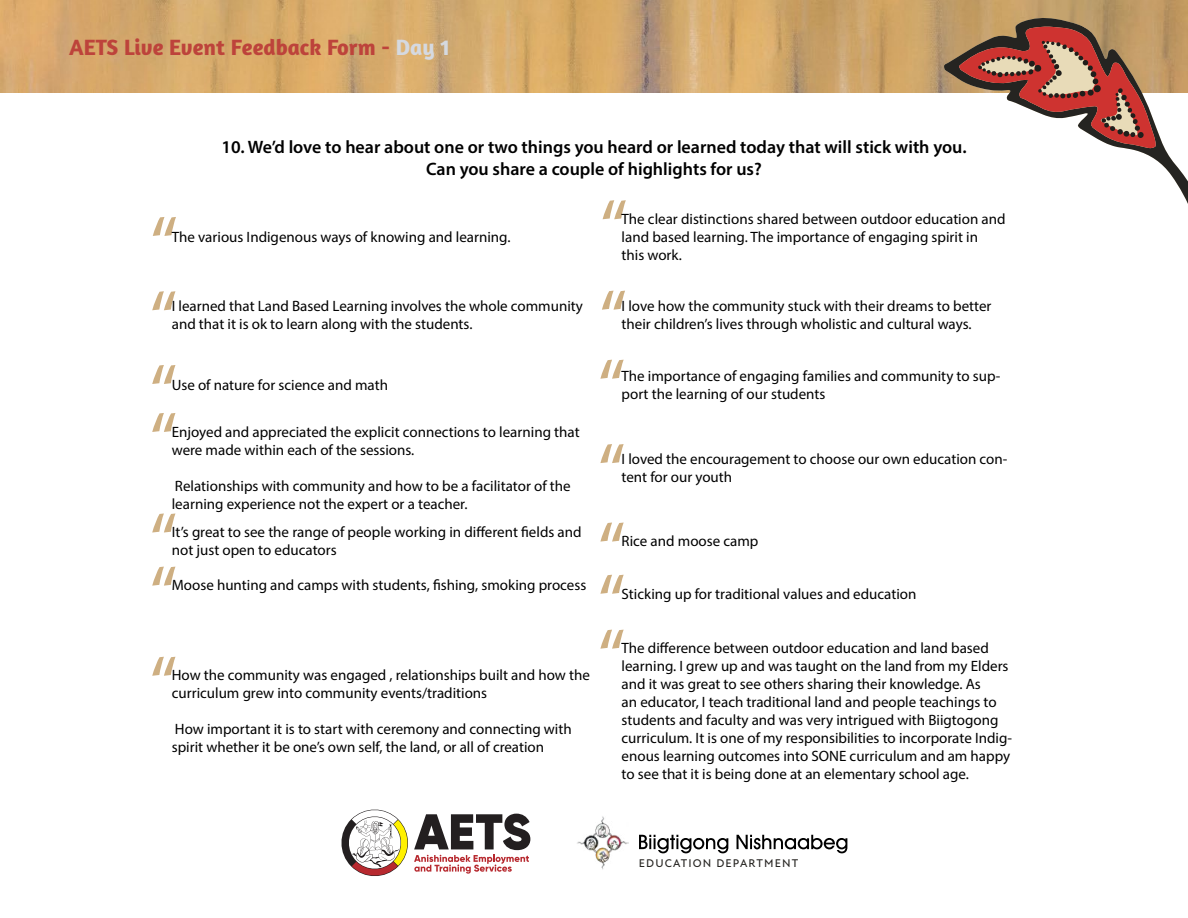
<style>
.page{position:relative;width:1188px;height:918px;background:#fff}
.page>*{position:absolute;margin:0;border:0;box-sizing:border-box;transform-origin:0 0}
.t1{font:78px "Myriad Pro";color:#ceaf82}
.t2{font:700 22.5px "Amaranth";color:#bd433b}
.t3{font:600 18px/21.6px "Myriad Pro";color:#000;text-align:center}
.t4{font:15px/18px "Myriad Pro";color:#000}
.t5{font:500 11.4px "New Atten";letter-spacing:.1em;color:#262421}
.s1{color:#d5d9e0}
</style>
<div class="page">
<img style="left:0;top:0;width:1188px;height:92px">
<svg style="left:341px;top:809px;width:189px;height:67px"></svg>
<svg style="left:639px;top:835px;width:89px;height:18px"></svg>
<svg style="left:737px;top:835px;width:110px;height:18px"></svg>
<img style="left:577px;top:816px;width:51px;height:54px">
<svg style="left:944px;top:17px;width:244px;height:187px"></svg>
<svg style="left:959px;top:26px;width:197px;height:122px"></svg>
<h2 class="t2" style="left:69px;top:33px;width:382px">AETS Live Event Feedback Form - <span class="s1">Day 1</span></h2>
<p class="t3" style="left:221px;top:136px;width:747px">10. We’d love to hear about one or two things you heard or learned today that will stick with you.<br>Can you share a couple of highlights for us?</p>
<h1 class="t1" style="left:150px;top:196px;width:29px">“</h1>
<p class="t4" style="left:172px;top:227px;width:340px">The various Indigenous ways of knowing and learning.</p>
<h1 class="t1" style="left:600px;top:179px;width:29px">“</h1>
<p class="t4" style="left:622px;top:209px;width:385px">The clear distinctions shared between outdoor education and land based learning. The importance of engaging spirit in<br>this work.</p>
<h1 class="t1" style="left:150px;top:270px;width:29px">“</h1>
<h1 class="t1" style="left:599px;top:270px;width:29px">“</h1>
<p class="t4" style="left:172px;top:297px;width:413px">I learned that Land Based Learning involves the whole community and that it is ok to learn along with the students.</p>
<p class="t4" style="left:622px;top:297px;width:371px">I love how the community stuck with their dreams to better their children’s lives through wholistic and cultural ways.</p>
<h1 class="t1" style="left:150px;top:344px;width:29px">“</h1>
<h1 class="t1" style="left:598px;top:339px;width:29px">“</h1>
<h1 class="t1" style="left:150px;top:392px;width:29px">“</h1>
<h1 class="t1" style="left:598px;top:423px;width:29px">“</h1>
<p class="t4" style="left:172px;top:376px;width:218px">Use of nature for science and math</p>
<p class="t4" style="left:622px;top:367px;width:380px">The importance of engaging families and community to sup&shy;port the learning of our students</p>
<p class="t4" style="left:172px;top:422px;width:409px">Enjoyed and appreciated the explicit connections to learning that were made within each of the sessions.</p>
<p class="t4" style="left:172px;top:476px;width:400px">Relationships with community and how to be a facilitator of the learning experience not the expert or a teacher.</p>
<p class="t4" style="left:622px;top:449px;width:387px">I loved the encouragement to choose our own education con&shy;tent for our youth</p>
<h1 class="t1" style="left:150px;top:493px;width:29px">“</h1>
<h1 class="t1" style="left:598px;top:502px;width:29px">“</h1>
<p class="t4" style="left:172px;top:523px;width:411px">It’s great to see the range of people working in different fields and not just open to educators</p>
<p class="t4" style="left:622px;top:532px;width:138px">Rice and moose camp</p>
<p class="t4" style="left:172px;top:576px;width:416px">Moose hunting and camps with students, fishing, smoking process</p>
<h1 class="t1" style="left:150px;top:546px;width:29px">“</h1>
<h1 class="t1" style="left:598px;top:554px;width:29px">“</h1>
<p class="t4" style="left:622px;top:585px;width:296px">Sticking up for traditional values and education</p>
<h1 class="t1" style="left:150px;top:636px;width:29px">“</h1>
<p class="t4" style="left:172px;top:666px;width:420px">How the community was engaged , relationships built and how the curriculum grew into community events/traditions</p>
<p class="t4" style="left:172px;top:720px;width:401px">How important it is to start with ceremony and connecting with spirit whether it be one’s own self, the land, or all of creation</p>
<h1 class="t1" style="left:598px;top:609px;width:29px">“</h1>
<p class="t4" style="left:622px;top:639px;width:392px">The difference between outdoor education and land based learning. I grew up and was taught on the land from my Elders and it was great to see others sharing their knowledge. As<br>an educator, I teach traditional land and people teachings to students and faculty and was very intrigued with Biigtogong curriculum. It is one of my responsibilities to incorporate Indig&shy;enous learning outcomes into SONE curriculum and am happy to see that it is being done at an elementary school age.</p>
<p class="t5" style="left:639px;top:856px;width:161px">EDUCATION DEPARTMENT</p>
</div>
